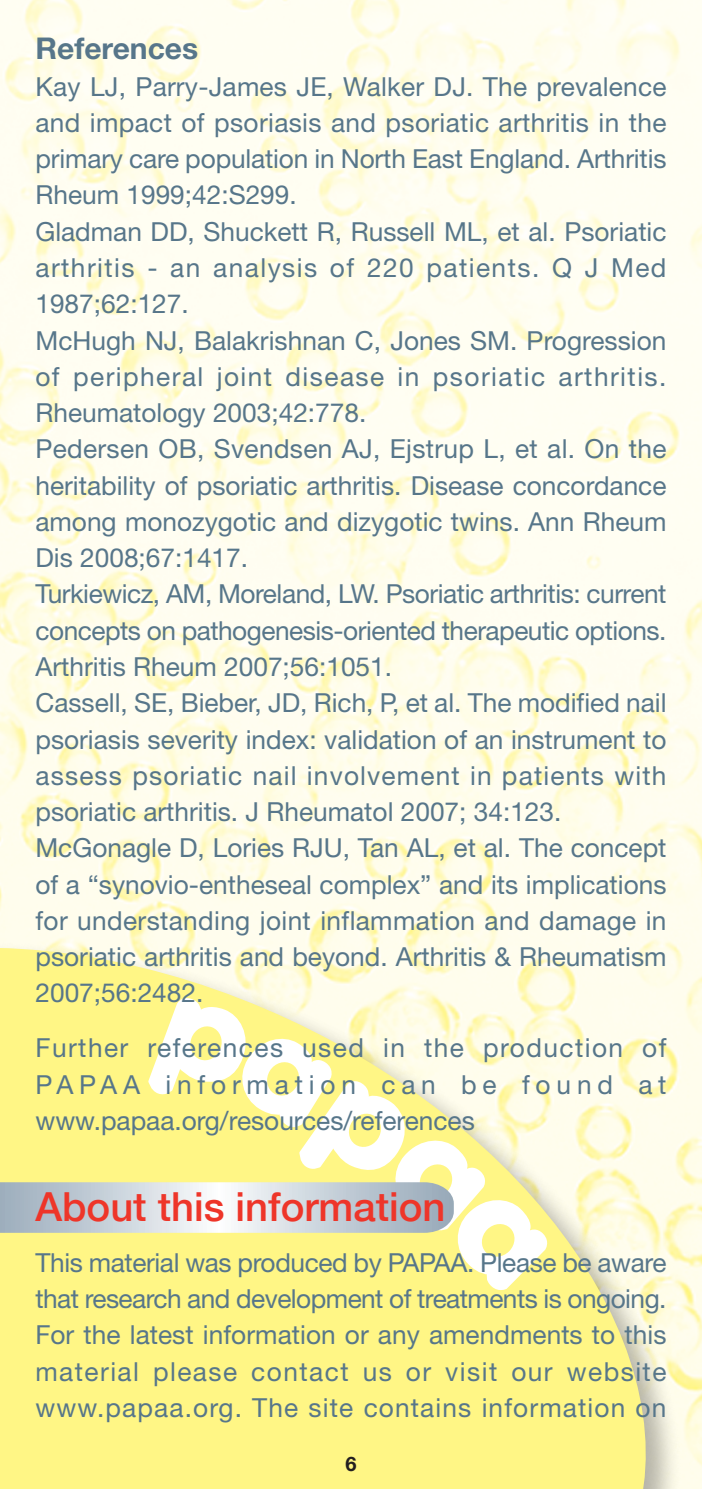
<style>
.page{position:relative;width:702px;height:1489px;background:#fff}
.page>*{position:absolute;margin:0;border:0;box-sizing:border-box;transform-origin:0 0}
.t1{font:500 40px "Helvetica Neue";color:#ee3529}
.t2{font:700 30px "Helvetica Neue";color:#57768a}
.t3{font:26.25px/36.2px "Helvetica Neue";color:#57768a;text-align:justify}
.t4{font:700 20px "Helvetica Neue";color:#231f20}
</style>
<div class="page">
<img style="left:0;top:0;width:702px;height:858px">
<img style="left:0;top:858px;width:702px;height:38px">
<svg style="left:0;top:896px;width:702px;height:592px;background:#fdf58f"></svg>
<svg style="left:0;top:896px;width:694px;height:396px;background:#f9f6c2"></svg>
<p class="t2" style="left:35px;top:38px;width:164px">References</p>
<p class="t3" style="left:35px;top:71px;width:632px;text-align:left">Kay LJ, Parry-James JE, Walker DJ. The prevalence and impact of psoriasis and psoriatic arthritis in the primary care population in North East England. Arthritis Rheum 1999;42:S299.<br>Gladman DD, Shuckett R, Russell ML, et al. Psoriatic arthritis - an analysis of 220 patients. Q J Med 1987;62:127.<br>McHugh NJ, Balakrishnan C, Jones SM. Progression of peripheral joint disease in psoriatic arthritis.<br>Rheumatology 2003;42:778.<br>Pedersen OB, Svendsen AJ, Ejstrup L, et al. On the heritability of psoriatic arthritis. Disease concordance among monozygotic and dizygotic twins. Ann Rheum Dis 2008;67:1417.<br>Turkiewicz, AM, Moreland, LW. Psoriatic arthritis: current concepts on pathogenesis-oriented therapeutic options.<br>Arthritis Rheum 2007;56:1051.<br>Cassell, SE, Bieber, JD, Rich, P, et al. The modified nail psoriasis severity index: validation of an instrument to assess psoriatic nail involvement in patients with psoriatic arthritis. J Rheumatol 2007; 34:123.<br>McGonagle D, Lories RJU, Tan AL, et al. The concept of a “synovio-entheseal complex” and its implications for understanding joint inflammation and damage in psoriatic arthritis and beyond. Arthritis &amp; Rheumatism 2007;56:2482.</p>
<p class="t3" style="left:35px;top:1032px;width:632px">Further references used in the production of PAPAA information can be found at www.papaa.org/resources/references</p>
<h1 class="t1" style="left:35px;top:1182px;width:411px">About this information</h1>
<p class="t3" style="left:35px;top:1246px;width:632px">This material was produced by PAPAA. Please be aware that research and development of treatments is ongoing.<br>For the latest information or any amendments to this material please contact us or visit our website www.papaa.org. The site contains information on</p>
<p class="t4" style="left:345px;top:1456px;width:13px">6</p>
</div>
